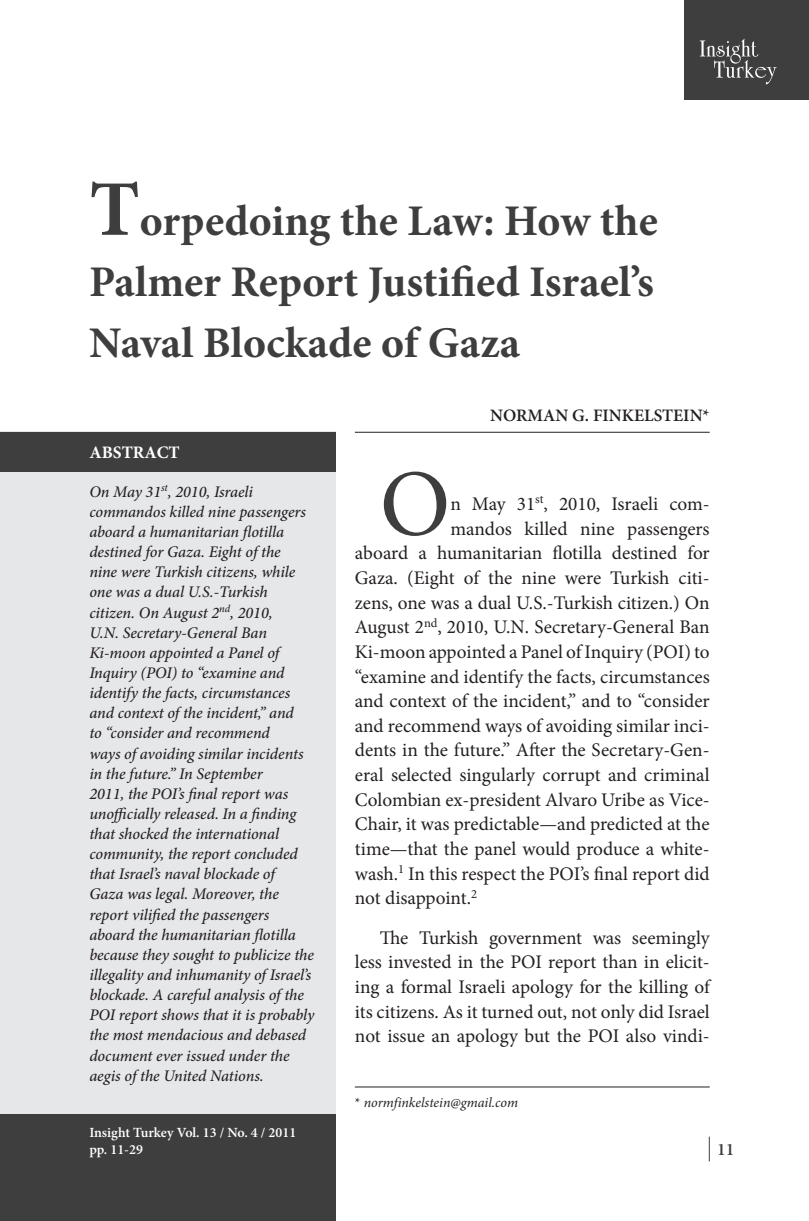
<style>
.page{position:relative;width:809px;height:1221px;background:#fff}
.page>*{position:absolute;margin:0;border:0;box-sizing:border-box;transform-origin:0 0}
.t1{font:94.67px "Minion Pro";color:#3e3e3f}
.t2{font:700 43.75px/61.2px "Minion Pro";color:#3e3e3f;text-align:justify}
.t3{font:19.25px/24.7px "Minion Pro";color:#231f20;text-align:justify}
.t4{font:600 17.5px "Minion Pro";color:#231f20}
.t5{font:700 17.5px "Minion Pro";color:#fff}
.t6{font:600 17.5px "Minion Pro";color:#3e3e3f}
.t7{font:italic 500 16.1px/20.1px "Minion Pro";letter-spacing:-.005em;color:#231f20}
.t8{font:600 14px/16.6px "Minion Pro";color:#fff}
.t9{font:italic 14px "Minion Pro";color:#231f20}
.s1{font-size:78.75px}
.s2{font-style:normal}
</style>
<div class="page">
<svg style="left:708px;top:1136px;width:1px;height:25px"></svg>
<hr style="left:355px;top:1086px;width:354px;height:1px;background:#231f20">
<div style="left:0;top:432px;width:335px;height:788px;background:#e6e7e9"></div>
<div style="left:0;top:432px;width:335px;height:39px;background:#3e3e3f"></div>
<div style="left:0;top:1114px;width:335px;height:106px;background:#3e3e3f"></div>
<hr style="left:355px;top:432px;width:354px;height:1px;background:#231f20">
<div style="left:685px;top:0;width:124px;height:99px;background:#3e3e3f"></div>
<svg style="left:699px;top:39px;width:77px;height:45px"></svg>
<h2 class="t2" style="left:89px;top:190px;width:570px"><span class="s1">T</span>orpedoing the Law: How the Palmer Report Justified Israel’s Naval Blockade of Gaza</h2>
<p class="t5" style="left:89px;top:440px;width:92px">ABSTRACT</p>
<p class="t7" style="left:89px;top:481px;width:226px">On May 31<sup>st</sup>, 2010, Israeli commandos killed nine passengers aboard a humanitarian flotilla destined for Gaza. Eight of the<br>nine were Turkish citizens, while one was a dual U.S.-Turkish citizen. On August 2<sup>nd</sup>, 2010,<br>U.N. Secretary-General Ban<br>Ki-moon appointed a Panel of<br>Inquiry (POI) to “examine and identify the facts, circumstances and context of the incident,” and<br>to “consider and recommend<br>ways of avoiding similar incidents in the future.” In September<br>2011, the POI’s final report was unofficially released. In a finding that shocked the international community, the report concluded that Israel’s naval blockade of<br>Gaza was legal. Moreover, the report vilified the passengers aboard the humanitarian flotilla because they sought to publicize the illegality and inhumanity of Israel’s blockade. A careful analysis of the<br>POI report shows that it is probably the most mendacious and debased document ever issued under the aegis of the United Nations.</p>
<p class="t8" style="left:89px;top:1124px;width:208px">Insight Turkey Vol. 13 / No. 4 / 2011 pp. 11-29</p>
<p class="t4" style="left:490px;top:403px;width:221px">NORMAN G. FINKELSTEIN*</p>
<h1 class="t1" style="left:379px;top:441px;width:72px">O</h1>
<p class="t3" style="left:450px;top:491px;width:261px">n May 31<sup>st</sup>, 2010, Israeli com-</p>
<p class="t3" style="left:450px;top:516px;width:261px">mandos killed nine passengers</p>
<p class="t3" style="left:355px;top:541px;width:356px">aboard a humanitarian flotilla destined for</p>
<p class="t3" style="left:355px;top:565px;width:356px">Gaza. (Eight of the nine were Turkish citi-</p>
<p class="t3" style="left:355px;top:590px;width:356px">zens, one was a dual U.S.-Turkish citizen.) On</p>
<p class="t3" style="left:355px;top:615px;width:356px">August 2<sup>nd</sup>, 2010, U.N. Secretary-General Ban</p>
<p class="t3" style="left:355px;top:639px;width:356px">Ki-moon appointed a Panel of Inquiry (POI) to</p>
<p class="t3" style="left:355px;top:664px;width:356px">“examine and identify the facts, circumstances</p>
<p class="t3" style="left:355px;top:688px;width:356px">and context of the incident,” and to “consider</p>
<p class="t3" style="left:355px;top:713px;width:356px">and recommend ways of avoiding similar inci-</p>
<p class="t3" style="left:355px;top:738px;width:356px">dents in the future.” After the Secretary-Gen-</p>
<p class="t3" style="left:355px;top:762px;width:356px">eral selected singularly corrupt and criminal</p>
<p class="t3" style="left:355px;top:787px;width:356px">Colombian ex-president Alvaro Uribe as Vice-</p>
<p class="t3" style="left:355px;top:812px;width:356px">Chair, it was predictable—and predicted at the</p>
<p class="t3" style="left:355px;top:836px;width:356px">time—that the panel would produce a white-</p>
<p class="t3" style="left:355px;top:861px;width:356px">wash.<sup>1</sup> In this respect the POI’s final report did</p>
<p class="t3" style="left:355px;top:885px;width:124px">not disappoint.<sup>2</sup></p>
<p class="t3" style="left:355px;top:925px;width:356px;text-indent:25px">The Turkish government was seemingly less invested in the POI report than in elicit&shy;ing a formal Israeli apology for the killing of its citizens. As it turned out, not only did Israel not issue an apology but the POI also vindi-</p>
<p class="t9" style="left:355px;top:1092px;width:165px"><span class="s2">*</span> normfinkelstein@gmail.com</p>
<p class="t6" style="left:717px;top:1137px;width:19px">11</p>
</div>
